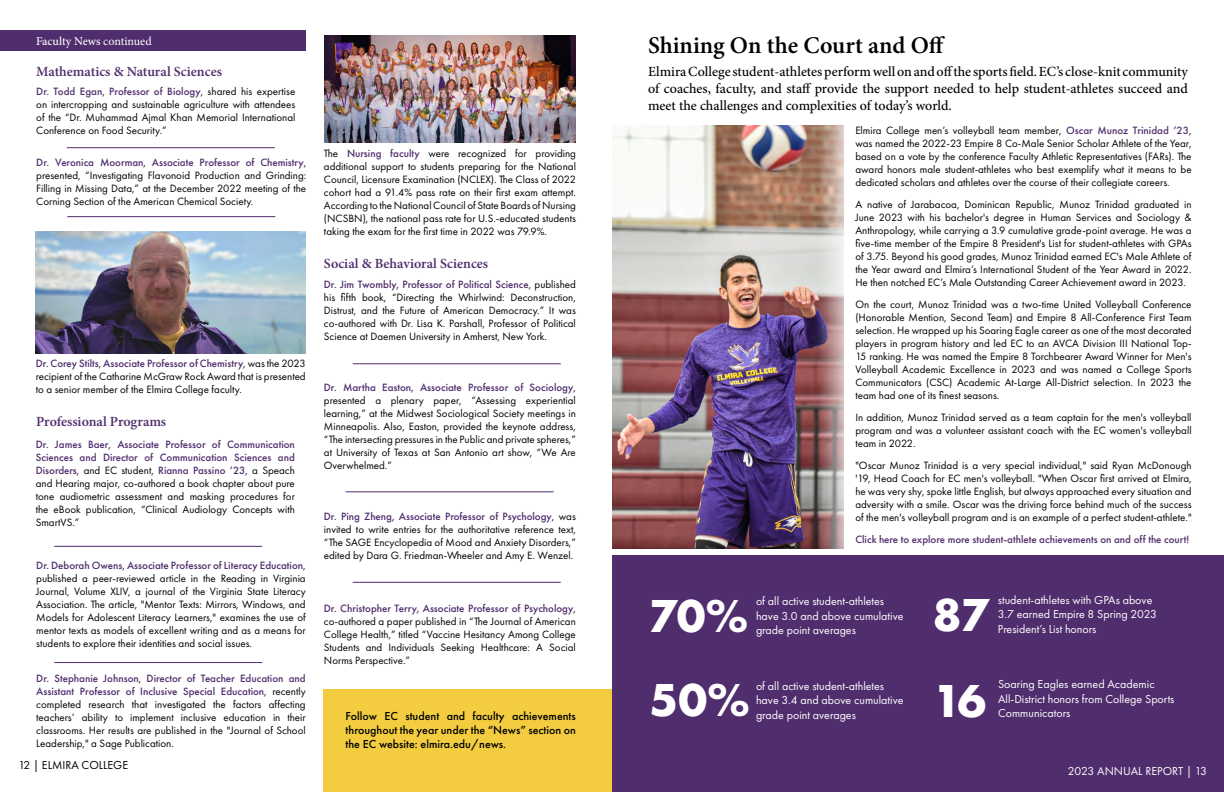
<style>
.page{position:relative;width:1224px;height:792px;background:#fff}
.page>*{position:absolute;margin:0;border:0;box-sizing:border-box;transform-origin:0 0}
.t1{font:700 48px "Futura PT";letter-spacing:-.02em;color:#fff}
.t2{font:600 24px "Minion Pro";color:#000}
.t3{font:500 14px/16.8px "Minion Pro";color:#000;text-align:justify}
.t4{font:600 14px "Minion Pro";color:#502d6d}
.t5{font:12px/14.4px "Futura PT";color:#fff}
.t6{font:500 12px/14.4px "Futura PT";color:#000;text-align:justify}
.t7{font:500 12px "Minion Pro";color:#fff}
.t8{font:12px "Futura PT";color:#000}
.t9{font:11px/13px "Futura PT";color:#000;text-align:justify}
.t10{font:500 11px "Futura PT";color:#502d6d}
.s1{font-weight:400}
.s2{font-weight:500;color:#502d6d}
</style>
<div class="page">
<div style="left:0;top:30px;width:306px;height:21px;background:#502d6d"></div>
<hr style="left:54px;top:546px;width:208px;height:1px;background:#502d6d">
<hr style="left:67px;top:147px;width:208px;height:1px;background:#502d6d">
<img style="left:36px;top:232px;width:270px;height:121px">
<img style="left:324px;top:36px;width:252px;height:107px">
<hr style="left:54px;top:662px;width:208px;height:1px;background:#502d6d">
<hr style="left:353px;top:363px;width:208px;height:1px;background:#502d6d">
<hr style="left:346px;top:491px;width:208px;height:1px;background:#502d6d">
<hr style="left:353px;top:582px;width:208px;height:1px;background:#502d6d">
<div style="left:612px;top:555px;width:612px;height:237px;background:#502d6d"></div>
<img style="left:612px;top:126px;width:205px;height:423px">
<img style="left:817px;top:125px;width:27px;height:424px">
<div style="left:324px;top:689px;width:288px;height:103px;background:#f3cd3f"></div>
<hr style="left:67px;top:216px;width:208px;height:1px;background:#502d6d">
<p class="t7" style="left:36px;top:33px;width:117px">Faculty News <span class="s1">continued</span></p>
<p class="t4" style="left:36px;top:62px;width:187px">Mathematics &amp; Natural Sciences</p>
<p class="t9" style="left:36px;top:84px;width:261px"><span class="s2">Dr. Todd Egan</span>, <span class="s2">Professor of Biology</span>, shared his expertise on intercropping and sustainable agriculture with attendees of the “Dr. Muhammad Ajmal Khan Memorial International Conference on Food Security.”</p>
<p class="t9" style="left:36px;top:156px;width:272px"><span class="s2">Dr. Veronica Moorman</span>, <span class="s2">Associate Professor of Chemistry</span>, presented, “Investigating Flavonoid Production and Grinding:<br>Filling in Missing Data,” at the December 2022 meeting of the Corning Section of the American Chemical Society.</p>
<p class="t9" style="left:36px;top:357px;width:272px"><span class="s2">Dr. Corey Stilts</span>, <span class="s2">Associate Professor of Chemistry</span>, was the 2023 recipient of the Catharine McGraw Rock Award that is presented to a senior member of the Elmira College faculty.</p>
<p class="t4" style="left:36px;top:412px;width:131px">Professional Programs</p>
<p class="t9" style="left:36px;top:438px;width:261px"><span class="s2">Dr. James Baer</span>, <span class="s2">Associate Professor of Communication Sciences and Director of Communication Sciences and Disorders</span>, and EC student, <span class="s2">Rianna Passino ’23</span>, a Speach and Hearing major, co-authored a book chapter about pure tone audiometric assessment and masking procedures for the eBook publication, “Clinical Audiology Concepts with SmartVS.”</p>
<p class="t9" style="left:36px;top:559px;width:271px"><span class="s2">Dr. Deborah Owens</span>, <span class="s2">Associate Professor of Literacy Education</span>, published a peer-reviewed article in the Reading in Virginia Journal, Volume XLIV, a journal of the Virginia State Literacy Association. The article, "Mentor Texts: Mirrors, Windows, and Models for Adolescent Literacy Learners," examines the use of mentor texts as models of excellent writing and as a means for students to explore their identities and social issues.</p>
<p class="t9" style="left:36px;top:672px;width:271px"><span class="s2">Dr. Stephanie Johnson</span>, <span class="s2">Director of Teacher Education and Assistant Professor of Inclusive Special Education</span>, recently completed research that investigated the factors affecting teachers’ ability to implement inclusive education in their classrooms. Her results are published in the "Journal of School Leadership," a Sage Publication.</p>
<p class="t9" style="left:324px;top:147px;width:254px">The <span class="s2">Nursing faculty</span> were recognized for providing additional support to students preparing for the National Council, Licensure Examination (NCLEX). The Class of 2022 cohort had a 91.4% pass rate on their first exam attempt.<br>According to the National Council of State Boards of Nursing (NCSBN), the national pass rate for U.S.-educated students taking the exam for the first time in 2022 was 79.9%.</p>
<p class="t4" style="left:324px;top:253px;width:166px">Social &amp; Behavioral Sciences</p>
<p class="t9" style="left:324px;top:278px;width:254px"><span class="s2">Dr. Jim Twombly, Professor of Political Science</span>, published his fifth book, “Directing the Whirlwind: Deconstruction, Distrust, and the Future of American Democracy.” It was co-authored with Dr. Lisa K. Parshall, Professor of Political Science at Daemen University in Amherst, New York.</p>
<p class="t9" style="left:324px;top:381px;width:254px"><span class="s2">Dr. Martha Easton, Associate Professor of Sociology</span>, presented a plenary paper, “Assessing experiential learning,” at the Midwest Sociological Society meetings in Minneapolis. Also, Easton, provided the keynote address, “The intersecting pressures in the Public and private spheres,” at University of Texas at San Antonio art show, “We Are Overwhelmed.”</p>
<p class="t9" style="left:324px;top:509px;width:254px"><span class="s2">Dr. Ping Zheng, Associate Professor of Psychology</span>, was invited to write entries for the authoritative reference text, “The SAGE Encyclopedia of Mood and Anxiety Disorders,” edited by Dara G. Friedman-Wheeler and Amy E. Wenzel.</p>
<p class="t9" style="left:324px;top:602px;width:254px"><span class="s2">Dr. Christopher Terry, Associate Professor of Psychology</span>, co-authored a paper published in “The Journal of American College Health,” titled “Vaccine Hesitancy Among College Students and Individuals Seeking Healthcare: A Social Norms Perspective.”</p>
<p class="t6" style="left:346px;top:708px;width:232px">Follow EC student and faculty achievements throughout the year under the “News” section on the EC website: elmira.edu/news.</p>
<h2 class="t2" style="left:648px;top:29px;width:299px">Shining On the Court and Off</h2>
<p class="t3" style="left:648px;top:63px;width:542px">Elmira College student-athletes perform well on and off the sports field. EC’s close-knit community of coaches, faculty, and staff provide the support needed to help student-athletes succeed and meet the challenges and complexities of today’s world.</p>
<p class="t9" style="left:855px;top:124px;width:338px">Elmira College men’s volleyball team member, <span class="s2">Oscar Munoz Trinidad ’23</span>, was named the 2022-23 Empire 8 Co-Male Senior Scholar Athlete of the Year, based on a vote by the conference Faculty Athletic Representatives (FARs). The award honors male student-athletes who best exemplify what it means to be dedicated scholars and athletes over the course of their collegiate careers.</p>
<p class="t9" style="left:855px;top:198px;width:338px">A native of Jarabacoa, Dominican Republic, Munoz Trinidad graduated in June 2023 with his bachelor's degree in Human Services and Sociology &amp; Anthropology, while carrying a 3.9 cumulative grade-point average. He was a five-time member of the Empire 8 President's List for student-athletes with GPAs of 3.75. Beyond his good grades, Munoz Trinidad earned EC's Male Athlete of the Year award and Elmira’s International Student of the Year Award in 2022.<br>He then notched EC’s Male Outstanding Career Achievement award in 2023.</p>
<p class="t9" style="left:855px;top:298px;width:338px">On the court, Munoz Trinidad was a two-time United Volleyball Conference (Honorable Mention, Second Team) and Empire 8 All-Conference First Team selection. He wrapped up his Soaring Eagle career as one of the most decorated players in program history and led EC to an AVCA Division III National Top-15 ranking. He was named the Empire 8 Torchbearer Award Winner for Men's Volleyball Academic Excellence in 2023 and was named a College Sports Communicators (CSC) Academic At-Large All-District selection. In 2023 the team had one of its finest seasons.</p>
<p class="t9" style="left:855px;top:411px;width:338px">In addition, Munoz Trinidad served as a team captain for the men's volleyball program and was a volunteer assistant coach with the EC women's volleyball team in 2022.</p>
<p class="t9" style="left:855px;top:459px;width:338px">"Oscar Munoz Trinidad is a very special individual," said Ryan McDonough '19, Head Coach for EC men's volleyball. "When Oscar first arrived at Elmira, he was very shy, spoke little English, but always approached every situation and adversity with a smile. Oscar was the driving force behind much of the success of the men's volleyball program and is an example of a perfect student-athlete."</p>
<p class="t10" style="left:855px;top:533px;width:335px">Click here to explore more student-athlete achievements on and off the court!</p>
<h1 class="t1" style="left:648px;top:585px;width:102px">70%</h1>
<p class="t5" style="left:756px;top:594px;width:149px">of all active student-athletes have 3.0 and above cumulative grade point averages</p>
<h1 class="t1" style="left:650px;top:669px;width:102px">50%</h1>
<p class="t5" style="left:756px;top:679px;width:149px">of all active student-athletes have 3.4 and above cumulative grade point averages</p>
<h1 class="t1" style="left:933px;top:584px;width:57px">87</h1>
<p class="t5" style="left:998px;top:592px;width:161px">student-athletes with GPAs above<br>3.7 earned Empire 8 Spring 2023<br>President’s List honors</p>
<h1 class="t1" style="left:933px;top:670px;width:55px">16</h1>
<p class="t5" style="left:998px;top:677px;width:178px">Soaring Eagles earned Academic<br>All-District honors from College Sports<br>Communicators</p>
<p class="t8" style="left:19px;top:758px;width:111px">12 | ELMIRA COLLEGE</p>
<p class="t5" style="left:1068px;top:763px;width:140px">2023 ANNUAL REPORT | 13</p>
</div>
